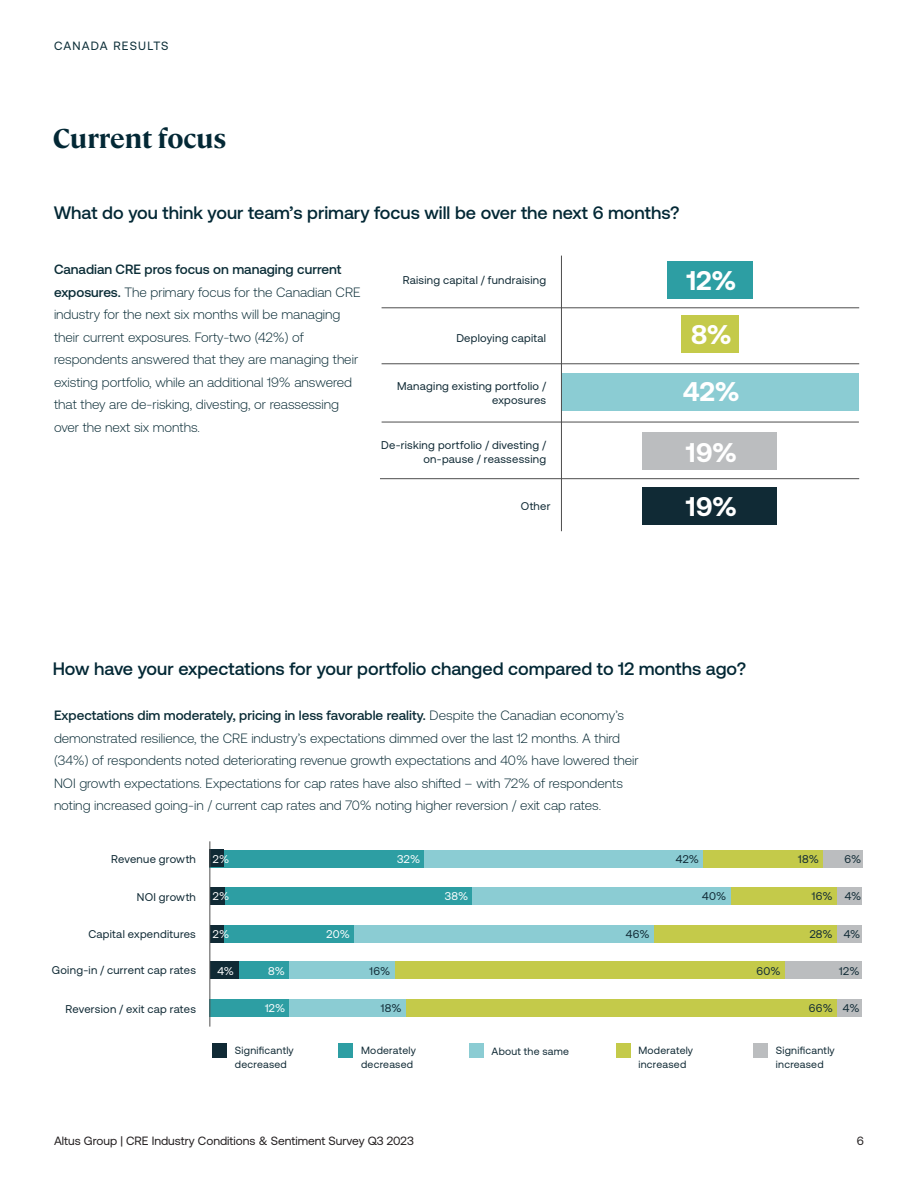
<style>
.page{position:relative;width:918px;height:1188px;background:#fff}
.page>*{position:absolute;margin:0;border:0;box-sizing:border-box;transform-origin:0 0}
.t1{font:700 27px/54.2px "Aeonik";letter-spacing:.01em;color:#fff}
.t2{font:700 27px "Cambon";color:#032835}
.t3{font:500 18px "Aeonik";color:#032835}
.t4{font:300 13.5px/22.5px "Aeonik";color:#0a2c36}
.t5{font:12px "Aeonik";color:#231f20}
.t6{font:12px "Aeonik";letter-spacing:.1em;color:#0a2c36}
.t7{font:11.25px/13.8px "Aeonik";letter-spacing:.025em;color:#102a35;text-align:right}
.t8{font:11.25px "Aeonik";letter-spacing:.025em;color:#fff}
.t9{font:10.5px/13.5px "Aeonik";letter-spacing:.025em;color:#102a35}
.s1{font-weight:500}
</style>
<div class="page">
<div style="left:643px;top:487px;width:134px;height:38px;background:#102a35"></div>
<div style="left:643px;top:433px;width:134px;height:37px;background:#bbbdbf"></div>
<div style="left:562px;top:373px;width:297px;height:38px;background:#8bccd3"></div>
<div style="left:682px;top:316px;width:57px;height:37px;background:#c4ca4a"></div>
<div style="left:667px;top:261px;width:86px;height:37px;background:#2d9ea3"></div>
<hr style="left:561px;top:256px;width:1px;height:275px;background:#4e4e4e">
<hr style="left:382px;top:308px;width:477px;height:1px;background:#4e4e4e">
<hr style="left:382px;top:364px;width:477px;height:1px;background:#4e4e4e">
<hr style="left:382px;top:422px;width:477px;height:1px;background:#4e4e4e">
<hr style="left:380px;top:478px;width:479px;height:1px;background:#4e4e4e">
<div style="left:823px;top:850px;width:39px;height:18px;background:#bbbdbf"></div>
<div style="left:703px;top:850px;width:120px;height:18px;background:#c4ca4a"></div>
<div style="left:424px;top:850px;width:279px;height:18px;background:#8bccd3"></div>
<div style="left:210px;top:850px;width:214px;height:18px;background:#2d9ea3"></div>
<div style="left:837px;top:887px;width:25px;height:18px;background:#bbbdbf"></div>
<div style="left:730px;top:887px;width:107px;height:18px;background:#c4ca4a"></div>
<div style="left:472px;top:887px;width:258px;height:18px;background:#8bccd3"></div>
<div style="left:222px;top:887px;width:250px;height:18px;background:#2d9ea3"></div>
<div style="left:210px;top:887px;width:14px;height:18px;background:#102a35"></div>
<div style="left:210px;top:849px;width:14px;height:18px;background:#102a35"></div>
<div style="left:837px;top:925px;width:25px;height:18px;background:#bbbdbf"></div>
<div style="left:654px;top:925px;width:183px;height:18px;background:#c4ca4a"></div>
<div style="left:354px;top:925px;width:300px;height:18px;background:#8bccd3"></div>
<div style="left:217px;top:925px;width:137px;height:18px;background:#2d9ea3"></div>
<div style="left:210px;top:925px;width:14px;height:18px;background:#102a35"></div>
<div style="left:784px;top:961px;width:78px;height:18px;background:#bbbdbf"></div>
<div style="left:394px;top:961px;width:390px;height:18px;background:#c4ca4a"></div>
<div style="left:289px;top:961px;width:105px;height:18px;background:#8bccd3"></div>
<div style="left:238px;top:961px;width:51px;height:18px;background:#2d9ea3"></div>
<div style="left:210px;top:961px;width:28px;height:18px;background:#102a35"></div>
<div style="left:837px;top:999px;width:25px;height:18px;background:#bbbdbf"></div>
<div style="left:405px;top:999px;width:432px;height:18px;background:#c4ca4a"></div>
<div style="left:289px;top:999px;width:116px;height:18px;background:#8bccd3"></div>
<div style="left:209px;top:999px;width:80px;height:18px;background:#2d9ea3"></div>
<div style="left:213px;top:1043px;width:14px;height:14px;background:#102a35"></div>
<div style="left:339px;top:1043px;width:14px;height:14px;background:#2d9ea3"></div>
<div style="left:469px;top:1043px;width:15px;height:14px;background:#8bccd3"></div>
<div style="left:616px;top:1043px;width:14px;height:14px;background:#c4ca4a"></div>
<div style="left:754px;top:1043px;width:14px;height:14px;background:#bbbdbf"></div>
<hr style="left:209px;top:841px;width:1px;height:186px;background:#4e4e4e">
<p class="t6" style="left:54px;top:40px;width:116px">CANADA RESULTS</p>
<p class="t2" style="left:53px;top:119px;width:175px">Current focus</p>
<p class="t3" style="left:54px;top:203px;width:627px">What do you think your team’s primary focus will be over the next 6 months?</p>
<p class="t4" style="left:54px;top:258px;width:308px"><span class="s1">Canadian CRE pros focus on managing current exposures.</span> The primary focus for the Canadian CRE industry for the next six months will be managing their current exposures. Forty-two (42%) of respondents answered that they are managing their existing portfolio, while an additional 19% answered that they are de-risking, divesting, or reassessing over the next six months.</p>
<p class="t7" style="left:403px;top:273px;width:145px">Raising capital / fundraising</p>
<p class="t7" style="left:456px;top:331px;width:91px">Deploying capital</p>
<p class="t7" style="left:397px;top:379px;width:150px">Managing existing portfolio / exposures</p>
<p class="t7" style="left:381px;top:438px;width:166px;line-height:14.2px">De-risking portfolio / divesting / on-pause / reassessing</p>
<p class="t7" style="left:521px;top:500px;width:31px">Other</p>
<p class="t1" style="left:686px;top:253px;width:52px">12%<br>8%</p>
<p class="t1" style="left:683px;top:365px;width:58px">42%</p>
<p class="t1" style="left:686px;top:425px;width:53px">19%<br>19%</p>
<p class="t3" style="left:53px;top:658px;width:695px">How have your expectations for your portfolio changed compared to 12 months ago?</p>
<p class="t4" style="left:54px;top:704px;width:586px"><span class="s1">Expectations dim moderately, pricing in less favorable reality.</span> Despite the Canadian economy’s demonstrated resilience, the CRE industry’s expectations dimmed over the last 12 months. A third (34%) of respondents noted deteriorating revenue growth expectations and 40% have lowered their NOI growth expectations. Expectations for cap rates have also shifted – with 72% of respondents noting increased going-in / current cap rates and 70% noting higher reversion / exit cap rates.</p>
<p class="t7" style="left:111px;top:852px;width:86px">Revenue growth</p>
<p class="t7" style="left:137px;top:890px;width:61px">NOI growth</p>
<p class="t7" style="left:88px;top:928px;width:109px">Capital expenditures</p>
<p class="t7" style="left:52px;top:964px;width:146px">Going-in / current cap rates</p>
<p class="t7" style="left:65px;top:1002px;width:132px">Reversion / exit cap rates</p>
<p class="t8" style="left:213px;top:853px;width:18px">2%</p>
<p class="t8" style="left:397px;top:853px;width:24px">32%</p>
<p class="t7" style="left:676px;top:852px;width:25px">42%</p>
<p class="t7" style="left:798px;top:852px;width:22px">18%</p>
<p class="t7" style="left:844px;top:852px;width:18px">6%</p>
<p class="t8" style="left:213px;top:890px;width:18px">2%</p>
<p class="t8" style="left:445px;top:890px;width:25px">38%</p>
<p class="t7" style="left:702px;top:889px;width:26px">40%</p>
<p class="t7" style="left:812px;top:889px;width:51px">16% 4%</p>
<p class="t8" style="left:213px;top:928px;width:18px">2%</p>
<p class="t8" style="left:326px;top:928px;width:25px">20%</p>
<p class="t7" style="left:626px;top:928px;width:25px">46%</p>
<p class="t7" style="left:810px;top:928px;width:52px">28% 4%</p>
<p class="t8" style="left:218px;top:964px;width:18px">4%</p>
<p class="t8" style="left:268px;top:964px;width:18px">8%</p>
<p class="t7" style="left:369px;top:964px;width:22px">16%</p>
<p class="t7" style="left:757px;top:964px;width:26px">60%</p>
<p class="t7" style="left:839px;top:964px;width:22px">12%</p>
<p class="t8" style="left:265px;top:1002px;width:22px">12%</p>
<p class="t7" style="left:381px;top:1001px;width:22px">18%</p>
<p class="t7" style="left:809px;top:1001px;width:52px">66% 4%</p>
<p class="t9" style="left:235px;top:1044px;width:60px">Significantly decreased</p>
<p class="t9" style="left:361px;top:1044px;width:56px">Moderately decreased</p>
<p class="t9" style="left:492px;top:1044px;width:79px">About the same</p>
<p class="t9" style="left:638px;top:1044px;width:56px">Moderately increased</p>
<p class="t9" style="left:776px;top:1044px;width:60px">Significantly increased</p>
<p class="t5" style="left:54px;top:1134px;width:361px">Altus Group | CRE Industry Conditions &amp; Sentiment Survey Q3 2023</p>
<p class="t5" style="left:857px;top:1134px;width:9px">6</p>
</div>
